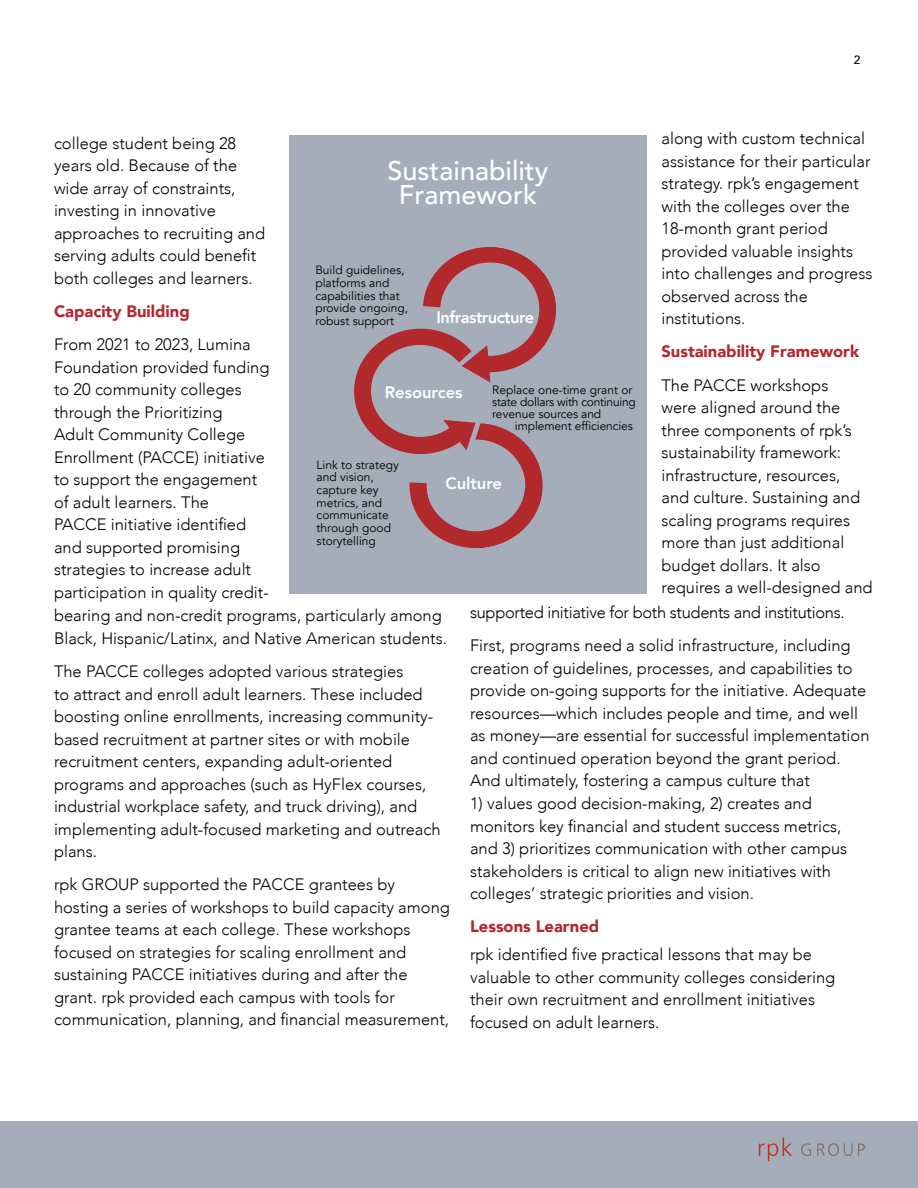
<style>
.page{position:relative;width:918px;height:1188px;background:#fff}
.page>*{position:absolute;margin:0;border:0;box-sizing:border-box;transform-origin:0 0}
.t1{font:500 27px/24px "Avenir";color:#fff;text-align:center}
.t2{font:300 16.5px/22.5px "Avenir";color:#000}
.t3{font:300 16.5px/33.3px "Avenir";letter-spacing:-.02em;color:#000}
.t4{font:900 16.5px "Avenir";color:#b3272d}
.t5{font:800 16.5px "Avenir";color:#fff}
.t6{font:800 16.5px "Avenir";letter-spacing:-.02em;color:#fff}
.t7{font:12px/12.8px "Avenir";color:#000}
.t8{font:500 12px "Avenir";color:#000}
</style>
<div class="page">
<div style="left:289px;top:135px;width:358px;height:459px;background:#a6adba"></div>
<svg style="left:335px;top:238px;width:228px;height:317px;background:#a8929d"></svg>
<div style="left:0;top:1121px;width:918px;height:67px;background:#a6adba"></div>
<svg style="left:759px;top:1138px;width:33px;height:23px"></svg>
<svg style="left:801px;top:1144px;width:10px;height:12px"></svg>
<svg style="left:817px;top:1143px;width:48px;height:13px"></svg>
<p class="t2" style="left:54px;top:132px;width:213px">college student being 28 years old. Because of the wide array of constraints, investing in innovative approaches to recruiting and serving adults could benefit both colleges and learners.</p>
<p class="t4" style="left:54px;top:297px;width:137px">Capacity Building</p>
<p class="t2" style="left:54px;top:333px;width:217px">From 2021 to 2023, Lumina<br>Foundation provided funding to 20 community colleges through the Prioritizing<br>Adult Community College<br>Enrollment (PACCE) initiative to support the engagement of adult learners. The<br>PACCE initiative identified and supported promising strategies to increase adult participation in quality credit-</p>
<p class="t8" style="left:854px;top:50px;width:8px">2</p>
<h1 class="t1" style="left:388px;top:157px;width:162px">Sustainability<br>Framework</h1>
<p class="t7" style="left:315px;top:264px;width:94px">Build guidelines, platforms and capabilities that provide ongoing, robust support</p>
<p class="t6" style="left:436px;top:304px;width:99px">Infrastructure</p>
<p class="t5" style="left:385px;top:380px;width:79px">Resources</p>
<p class="t7" style="left:492px;top:384px;width:145px;line-height:12px">Replace one-time grant or state dollars with continuing revenue sources and</p>
<p class="t7" style="left:515px;top:420px;width:120px">implement efficiencies</p>
<p class="t7" style="left:317px;top:458px;width:84px">Link to strategy and vision, capture key metrics, and communicate through good storytelling</p>
<p class="t5" style="left:445px;top:471px;width:58px">Culture</p>
<p class="t2" style="left:661px;top:127px;width:212px">along with custom technical assistance for their particular strategy. rpk’s engagement with the colleges over the<br>18-month grant period provided valuable insights into challenges and progress observed across the institutions.</p>
<p class="t4" style="left:661px;top:337px;width:199px">Sustainability Framework</p>
<p class="t2" style="left:661px;top:374px;width:213px">The PACCE workshops<br>were aligned around the three components of rpk’s sustainability framework: infrastructure, resources,<br>and culture. Sustaining and scaling programs requires more than just additional budget dollars. It also requires a well-designed and</p>
<p class="t2" style="left:54px;top:604px;width:395px">bearing and non-credit programs, particularly among<br>Black, Hispanic/Latinx, and Native American students.</p>
<p class="t2" style="left:54px;top:660px;width:388px">The PACCE colleges adopted various strategies<br>to attract and enroll adult learners. These included boosting online enrollments, increasing community&shy;based recruitment at partner sites or with mobile recruitment centers, expanding adult-oriented programs and approaches (such as HyFlex courses, industrial workplace safety, and truck driving), and implementing adult-focused marketing and outreach plans.</p>
<p class="t2" style="left:54px;top:873px;width:397px">rpk GROUP supported the PACCE grantees by hosting a series of workshops to build capacity among grantee teams at each college. These workshops focused on strategies for scaling enrollment and sustaining PACCE initiatives during and after the grant. rpk provided each campus with tools for communication, planning, and financial measurement,</p>
<p class="t3" style="left:470px;top:596px;width:382px">supported initiative for both students and institutions.<br>First, programs need a solid infrastructure, including</p>
<p class="t2" style="left:470px;top:657px;width:401px">creation of guidelines, processes, and capabilities to provide on-going supports for the initiative. Adequate resources—which includes people and time, and well as money—are essential for successful implementation and continued operation beyond the grant period.<br>And ultimately, fostering a campus culture that</p>
<p class="t2" style="left:470px;top:792px;width:379px">1) values good decision-making, 2) creates and monitors key financial and student success metrics, and 3) prioritizes communication with other campus stakeholders is critical to align new initiatives with colleges’ strategic priorities and vision.</p>
<p class="t4" style="left:470px;top:912px;width:131px">Lessons Learned</p>
<p class="t2" style="left:470px;top:943px;width:367px">rpk identified five practical lessons that may be valuable to other community colleges considering their own recruitment and enrollment initiatives focused on adult learners.</p>
</div>
